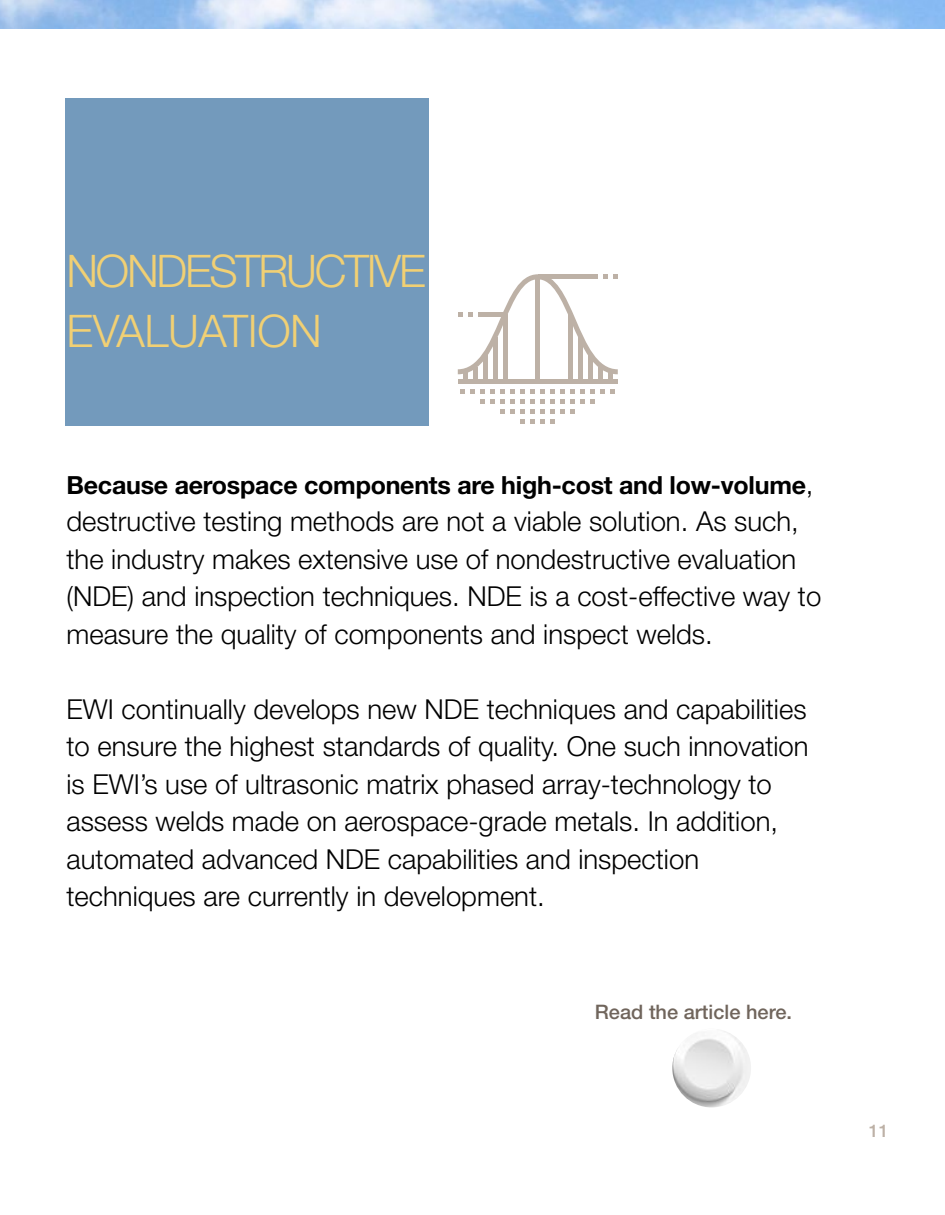
<style>
.page{position:relative;width:945px;height:1215px;background:#fff}
.page>*{position:absolute;margin:0;border:0;box-sizing:border-box;transform-origin:0 0}
.t1{font:300 45px/60px "Helvetica Neue";letter-spacing:-.05em;color:#f1d074}
.t2{font:300 27.5px/37.5px "Helvetica Neue";color:#000}
.t3{font:700 25px "Helvetica Neue";letter-spacing:-.01em;color:#000}
.t4{font:500 20px "Helvetica Neue";color:#70655c}
.t5{font:500 17.5px "Helvetica Neue";color:#bdb1a6}
.s1{font-weight:300;font-size:27.5px}
</style>
<div class="page">
<div style="left:65px;top:98px;width:364px;height:328px;background:#739abc"></div>
<div style="left:458px;top:379px;width:160px;height:5px;background:#bdb1a6"></div>
<div style="left:503px;top:314px;width:5px;height:68px;background:#bdb1a6"></div>
<div style="left:535px;top:277px;width:5px;height:105px;background:#bdb1a6"></div>
<div style="left:493px;top:337px;width:5px;height:45px;background:#bdb1a6"></div>
<div style="left:483px;top:354px;width:5px;height:28px;background:#bdb1a6"></div>
<div style="left:473px;top:367px;width:5px;height:15px;background:#bdb1a6"></div>
<div style="left:463px;top:372px;width:5px;height:10px;background:#bdb1a6"></div>
<div style="left:568px;top:314px;width:5px;height:68px;background:#bdb1a6"></div>
<div style="left:578px;top:337px;width:5px;height:45px;background:#bdb1a6"></div>
<div style="left:588px;top:354px;width:5px;height:28px;background:#bdb1a6"></div>
<div style="left:598px;top:367px;width:5px;height:15px;background:#bdb1a6"></div>
<div style="left:608px;top:372px;width:5px;height:10px;background:#bdb1a6"></div>
<svg style="left:458px;top:274px;width:160px;height:100px"></svg>
<svg style="left:460px;top:389px;width:155px;height:35px"></svg>
<img style="left:672px;top:1029px;width:79px;height:78px;border-radius:39px">
<h1 class="t1" style="left:67px;top:240px;width:361px">NONDESTRUCTIVE<br>EVALUATION</h1>
<p class="t3" style="left:67px;top:470px;width:749px">Because aerospace components are high-cost and low-volume<span class="s1">,</span></p>
<p class="t2" style="left:66px;top:502px;width:756px">destructive testing methods are not a viable solution. As such, the industry makes extensive use of nondestructive evaluation (NDE) and inspection techniques. NDE is a cost-effective way to measure the quality of components and inspect welds.</p>
<p class="t2" style="left:66px;top:690px;width:744px">EWI continually develops new NDE techniques and capabilities to ensure the highest standards of quality. One such innovation is EWI’s use of ultrasonic matrix phased array-technology to assess welds made on aerospace-grade metals. In addition, automated advanced NDE capabilities and inspection techniques are currently in development.</p>
<p class="t4" style="left:595px;top:1000px;width:199px">Read the article here.</p>
<p class="t5" style="left:869px;top:1120px;width:21px">11</p>
</div>
